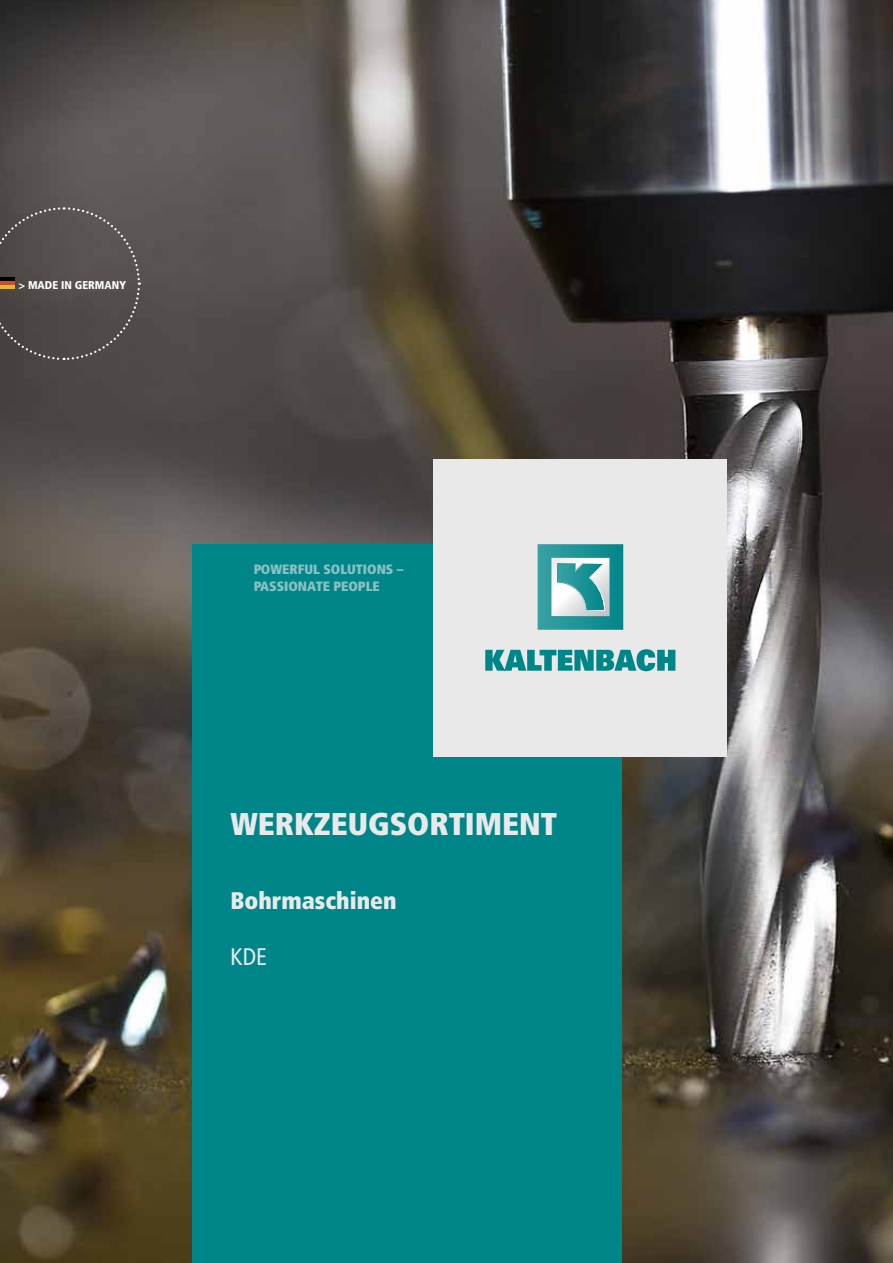
<style>
.page{position:relative;width:893px;height:1263px;background:#fff}
.page>*{position:absolute;margin:0;border:0;box-sizing:border-box;transform-origin:0 0}
.t1{font:900 condensed 31.5px "Frutiger LT Std";color:#e9e9ea}
.t2{font:900 condensed 24px "Frutiger LT Std";color:#e9e9ea}
.t3{font:condensed 24px "Frutiger LT Std";color:#e9e9ea}
.t4{font:900 condensed 13.5px/17.7px "Frutiger LT Std";color:#e9e9ea}
.t5{font:900 condensed 11.25px "Frutiger LT Std";color:#fff}
</style>
<div class="page">
<img style="left:0;top:0;width:893px;height:1263px">
<div style="left:192px;top:544px;width:430px;height:719px;background:#008689"></div>
<div style="left:434px;top:459px;width:293px;height:298px;background:#e9e9ea"></div>
<img style="left:538px;top:544px;width:85px;height:86px">
<svg style="left:485px;top:649px;width:190px;height:22px"></svg>
<svg style="left:0;top:206px;width:141px;height:155px;background:#55504c"></svg>
<p class="t5" style="left:18px;top:278px;width:109px">&gt; MADE IN GERMANY</p>
<p class="t4" style="left:253px;top:560px;width:152px">POWERFUL SOLUTIONS –<br>PASSIONATE PEOPLE</p>
<h1 class="t1" style="left:230px;top:805px;width:328px">WERKZEUGSORTIMENT</h1>
<h2 class="t2" style="left:230px;top:885px;width:168px">BOHRMASCHINEN</h2>
<h2 class="t3" style="left:230px;top:943px;width:38px">KDE</h2>
</div>
